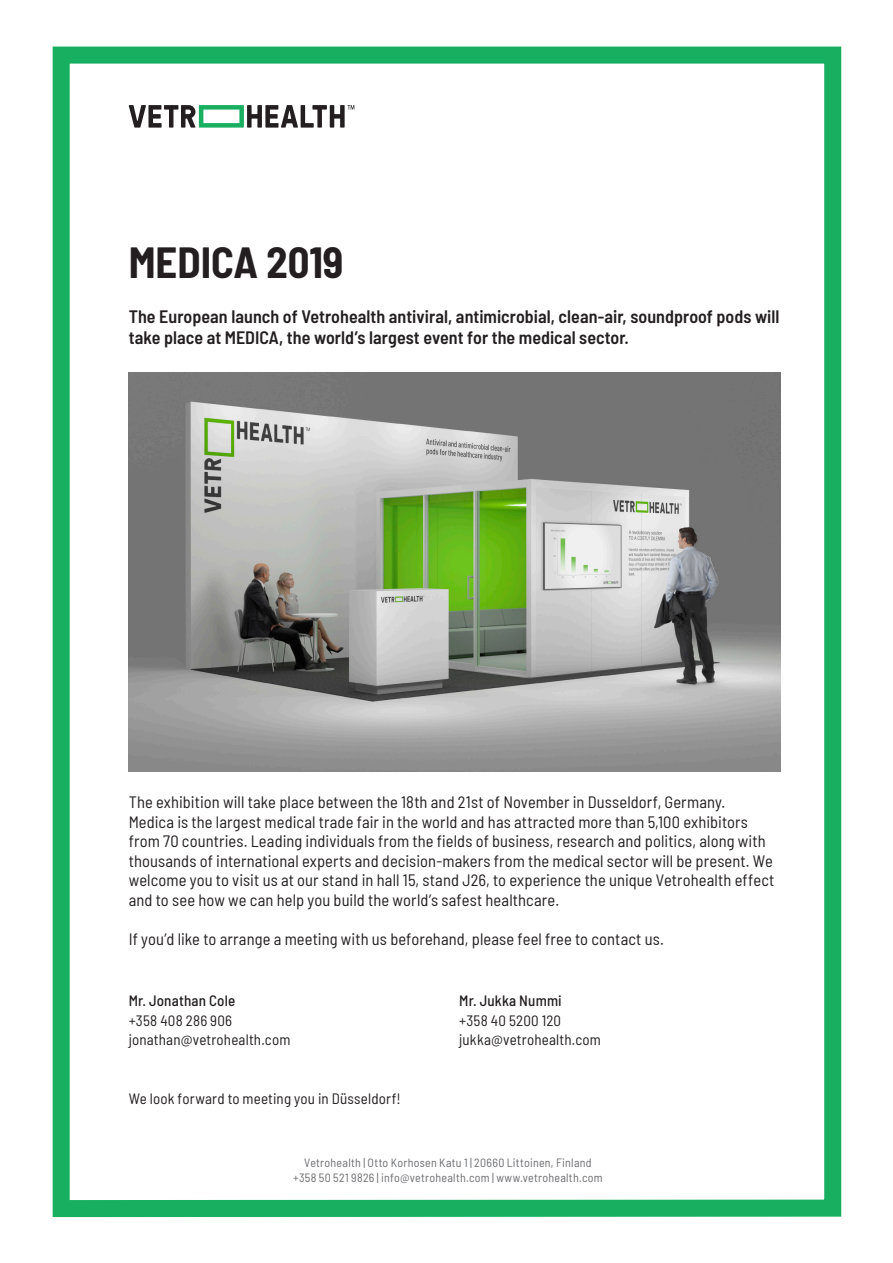
<style>
.page{position:relative;width:893px;height:1263px;background:#fff}
.page>*{position:absolute;margin:0;border:0;box-sizing:border-box;transform-origin:0 0}
.t1{font:700 semi-condensed 42.6px "Barlow";color:#231f20}
.t2{font:600 semi-condensed 18px/21.6px "Barlow";color:#231f20}
.t3{font:semi-condensed 16.5px/19.5px "Barlow";letter-spacing:.005em;color:#231f20}
.t4{font:semi-condensed 15px "Barlow";letter-spacing:.01em;color:#231f20}
.t5{font:500 semi-condensed 15px "Barlow";letter-spacing:.01em;color:#231f20}
.t6{font:semi-condensed 12px "Barlow";letter-spacing:.02em;color:#6c6d70}
</style>
<div class="page">
<div style="left:53px;top:47px;width:788px;height:1170px;border:17px solid #18b060"></div>
<svg style="left:129px;top:105px;width:225px;height:23px"></svg>
<img style="left:129px;top:373px;width:652px;height:398px">
<p class="t1" style="left:129px;top:232px;width:216px">MEDICA 2019</p>
<p class="t2" style="left:129px;top:304px;width:652px">The European launch of Vetrohealth antiviral, antimicrobial, clean-air, soundproof pods will take place at MEDICA, the world’s largest event for the medical sector.</p>
<p class="t3" style="left:129px;top:791px;width:647px">The exhibition will take place between the 18th and 21st of November in Dusseldorf, Germany.<br>Medica is the largest medical trade fair in the world and has attracted more than 5,100 exhibitors from 70 countries. Leading individuals from the fields of business, research and politics, along with thousands of international experts and decision-makers from the medical sector will be present. We welcome you to visit us at our stand in hall 15, stand J26, to experience the unique Vetrohealth effect and to see how we can help you build the world’s safest healthcare.</p>
<p class="t3" style="left:129px;top:928px;width:537px">If you’d like to arrange a meeting with us beforehand, please feel free to contact us.</p>
<p class="t5" style="left:129px;top:990px;width:108px">Mr. Jonathan Cole</p>
<p class="t4" style="left:129px;top:1009px;width:105px">+358 408 286 906</p>
<p class="t4" style="left:129px;top:1029px;width:163px">jonathan@vetrohealth.com</p>
<p class="t4" style="left:129px;top:1087px;width:273px">We look forward to meeting you in Düsseldorf!</p>
<p class="t5" style="left:459px;top:990px;width:104px">Mr. Jukka Nummi</p>
<p class="t4" style="left:459px;top:1009px;width:103px">+358 40 5200 120</p>
<p class="t4" style="left:459px;top:1029px;width:143px">jukka@vetrohealth.com</p>
<p class="t6" style="left:304px;top:1154px;width:289px">Vetrohealth | Otto Korhosen Katu 1 | 20660 Littoinen, Finland</p>
<p class="t6" style="left:293px;top:1168px;width:311px">+358 50 521 9826 | info@vetrohealth.com | www.vetrohealth.com</p>
</div>
